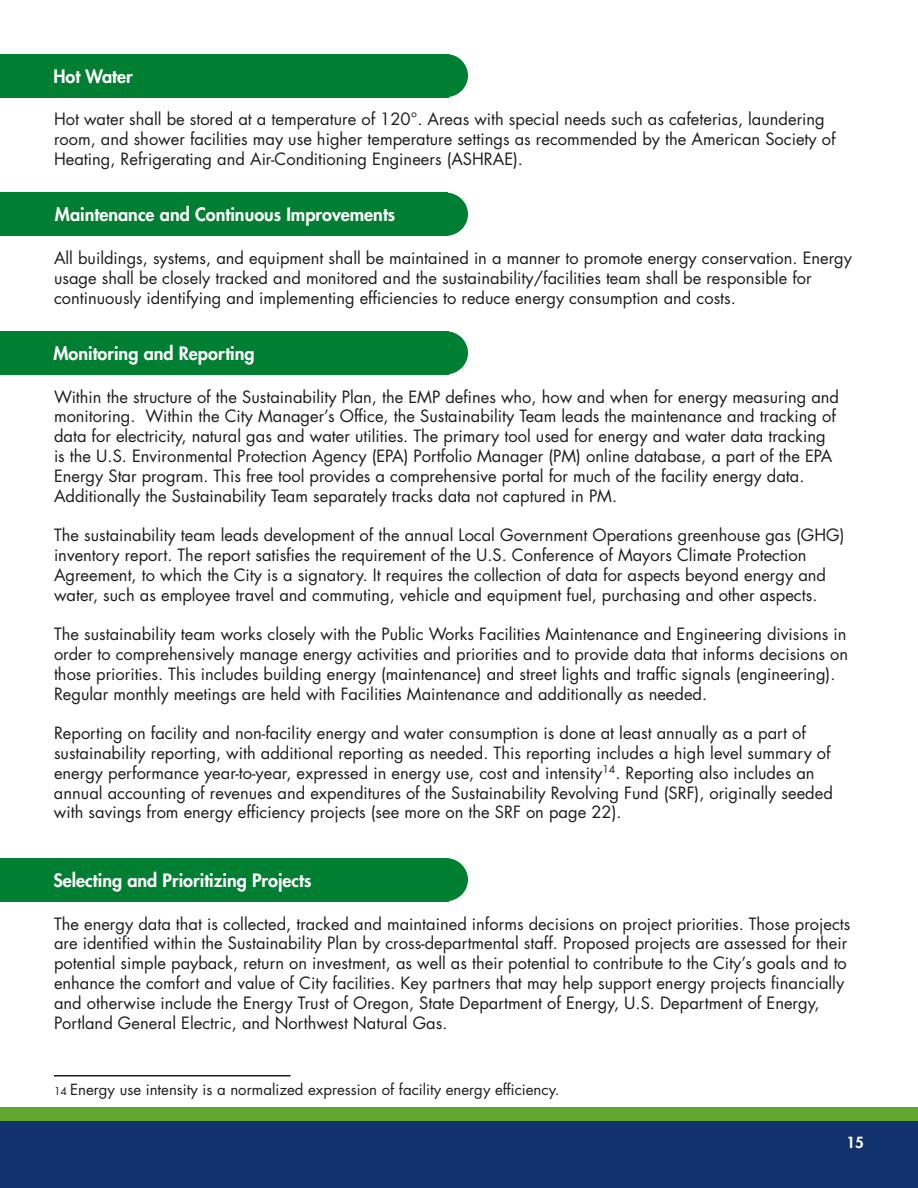
<style>
.page{position:relative;width:918px;height:1188px;background:#fff}
.page>*{position:absolute;margin:0;border:0;box-sizing:border-box;transform-origin:0 0}
.t1{font:800 18px "Futura Std";color:#fff}
.t2{font:16.5px/19.8px "Futura Std";color:#1d1d1b}
.t3{font:15px "Futura Std";color:#1d1d1b}
.t4{font:800 15px "Futura Std";color:#fff}
.s1{font-size:10.5px}
</style>
<div class="page">
<div style="left:0;top:1107px;width:918px;height:57px;background:#61a730"></div>
<div style="left:0;top:1122px;width:918px;height:66px;background:#12326e"></div>
<hr style="left:54px;top:1075px;width:237px;height:1px;background:#1d1d1b">
<div style="left:0;top:54px;width:448px;height:43px;background:#007e31"></div>
<div style="left:424px;top:54px;width:44px;height:43px;background:#007e31;border-radius:50%"></div>
<div style="left:1px;top:193px;width:447px;height:43px;background:#007e31"></div>
<div style="left:424px;top:193px;width:44px;height:43px;background:#007e31;border-radius:50%"></div>
<div style="left:0;top:331px;width:448px;height:43px;background:#007e31"></div>
<div style="left:424px;top:331px;width:44px;height:43px;background:#007e31;border-radius:50%"></div>
<div style="left:0;top:858px;width:448px;height:43px;background:#007e31"></div>
<div style="left:424px;top:858px;width:44px;height:43px;background:#007e31;border-radius:50%"></div>
<p class="t1" style="left:53px;top:65px;width:81px">Hot Water</p>
<p class="t2" style="left:54px;top:110px;width:783px">Hot water shall be stored at a temperature of 120°. Areas with special needs such as cafeterias, laundering room, and shower facilities may use higher temperature settings as recommended by the American Society of<br>Heating, Refrigerating and Air-Conditioning Engineers (ASHRAE).</p>
<p class="t1" style="left:55px;top:203px;width:342px">Maintenance and Continuous Improvements</p>
<p class="t2" style="left:54px;top:248px;width:800px">All buildings, systems, and equipment shall be maintained in a manner to promote energy conservation. Energy usage shall be closely tracked and monitored and the sustainability/facilities team shall be responsible for continuously identifying and implementing efficiencies to reduce energy consumption and costs.</p>
<p class="t1" style="left:53px;top:342px;width:203px">Monitoring and Reporting</p>
<p class="t2" style="left:54px;top:387px;width:787px">Within the structure of the Sustainability Plan, the EMP defines who, how and when for energy measuring and monitoring. Within the City Manager’s Office, the Sustainability Team leads the maintenance and tracking of data for electricity, natural gas and water utilities. The primary tool used for energy and water data tracking is the U.S. Environmental Protection Agency (EPA) Portfolio Manager (PM) online database, a part of the EPA Energy Star program. This free tool provides a comprehensive portal for much of the facility energy data.<br>Additionally the Sustainability Team separately tracks data not captured in PM.</p>
<p class="t2" style="left:54px;top:526px;width:792px">The sustainability team leads development of the annual Local Government Operations greenhouse gas (GHG) inventory report. The report satisfies the requirement of the U.S. Conference of Mayors Climate Protection Agreement, to which the City is a signatory. It requires the collection of data for aspects beyond energy and water, such as employee travel and commuting, vehicle and equipment fuel, purchasing and other aspects.</p>
<p class="t2" style="left:54px;top:625px;width:796px">The sustainability team works closely with the Public Works Facilities Maintenance and Engineering divisions in order to comprehensively manage energy activities and priorities and to provide data that informs decisions on those priorities. This includes building energy (maintenance) and street lights and traffic signals (engineering).<br>Regular monthly meetings are held with Facilities Maintenance and additionally as needed.</p>
<p class="t2" style="left:54px;top:724px;width:780px">Reporting on facility and non-facility energy and water consumption is done at least annually as a part of sustainability reporting, with additional reporting as needed. This reporting includes a high level summary of energy performance year-to-year, expressed in energy use, cost and intensity<sup>14</sup>. Reporting also includes an annual accounting of revenues and expenditures of the Sustainability Revolving Fund (SRF), originally seeded with savings from energy efficiency projects (see more on the SRF on page 22).</p>
<p class="t1" style="left:53px;top:869px;width:260px">Selecting and Prioritizing Projects</p>
<p class="t2" style="left:54px;top:914px;width:798px">The energy data that is collected, tracked and maintained informs decisions on project priorities. Those projects are identified within the Sustainability Plan by cross-departmental staff. Proposed projects are assessed for their potential simple payback, return on investment, as well as their potential to contribute to the City’s goals and to enhance the comfort and value of City facilities. Key partners that may help support energy projects financially and otherwise include the Energy Trust of Oregon, State Department of Energy, U.S. Department of Energy, Portland General Electric, and Northwest Natural Gas.</p>
<p class="t3" style="left:54px;top:1080px;width:507px"><span class="s1">14</span> Energy use intensity is a normalized expression of facility energy efficiency.</p>
<p class="t4" style="left:847px;top:1133px;width:19px">15</p>
</div>
